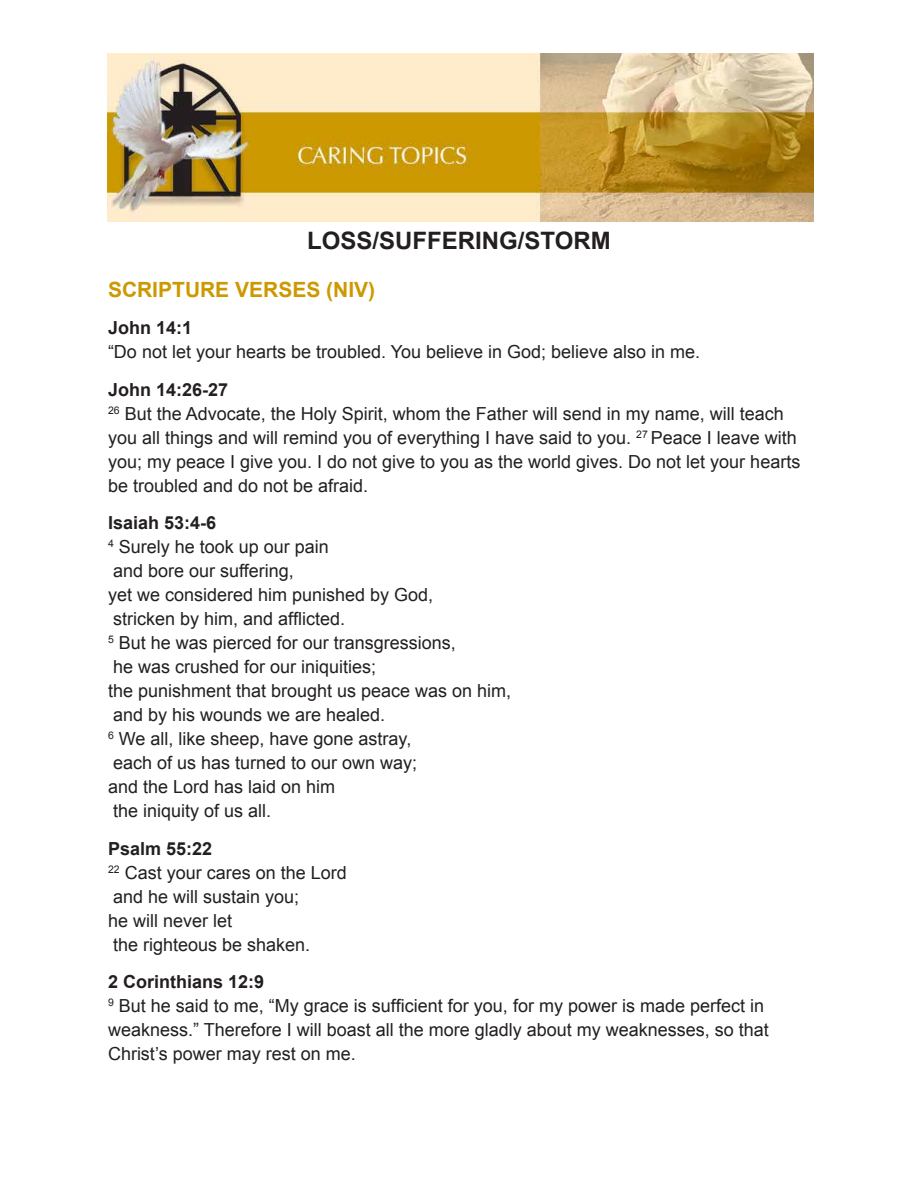
<style>
.page{position:relative;width:918px;height:1188px;background:#fff}
.page>*{position:absolute;margin:0;border:0;box-sizing:border-box;transform-origin:0 0}
.t1{font:700 24px "Arial";color:#231f20}
.t2{font:700 21px "Arial";color:#c90}
.t3{font:18px/24px "Arial";color:#231f20}
.t4{font:700 18px "Arial";color:#231f20}
.s1{font-weight:700}
</style>
<div class="page">
<img style="left:108px;top:54px;width:706px;height:167px">
<h1 class="t1" style="left:307px;top:224px;width:305px">LOSS/SUFFERING/STORM</h1>
<p class="t2" style="left:108px;top:275px;width:269px">SCRIPTURE VERSES (NIV)</p>
<p class="t4" style="left:108px;top:316px;width:86px">John 14:1</p>
<p class="t3" style="left:108px;top:340px;width:594px">“Do not let your hearts be troubled. You believe in God; believe also in me.</p>
<p class="t3" style="left:108px;top:378px;width:694px"><span class="s1">John 14:26-27<br></span><sup>26</sup> But the Advocate, the Holy Spirit, whom the Father will send in my name, will teach you all things and will remind you of everything I have said to you. <sup>27</sup> Peace I leave with you; my peace I give you. I do not give to you as the world gives. Do not let your hearts be troubled and do not be afraid.</p>
<p class="t3" style="left:108px;top:511px;width:405px"><span class="s1">Isaiah 53:4-6<br></span><sup>4</sup> Surely he took up our pain<br>and bore our suffering,<br>yet we considered him punished by God,<br>stricken by him, and afflicted.<br><sup>5</sup> But he was pierced for our transgressions,<br>he was crushed for our iniquities;<br>the punishment that brought us peace was on him, and by his wounds we are healed.<br><sup>6</sup> We all, like sheep, have gone astray,<br>each of us has turned to our own way;<br>and the Lord has laid on him<br>the iniquity of us all.</p>
<p class="t3" style="left:108px;top:837px;width:240px"><span class="s1">Psalm 55:22<br></span><sup>22</sup> Cast your cares on the Lord and he will sustain you;<br>he will never let<br>the righteous be shaken.</p>
<p class="t3" style="left:108px;top:970px;width:662px"><span class="s1">2 Corinthians 12:9<br></span><sup>9</sup> But he said to me, “My grace is sufficient for you, for my power is made perfect in weakness.” Therefore I will boast all the more gladly about my weaknesses, so that Christ’s power may rest on me.</p>
</div>
